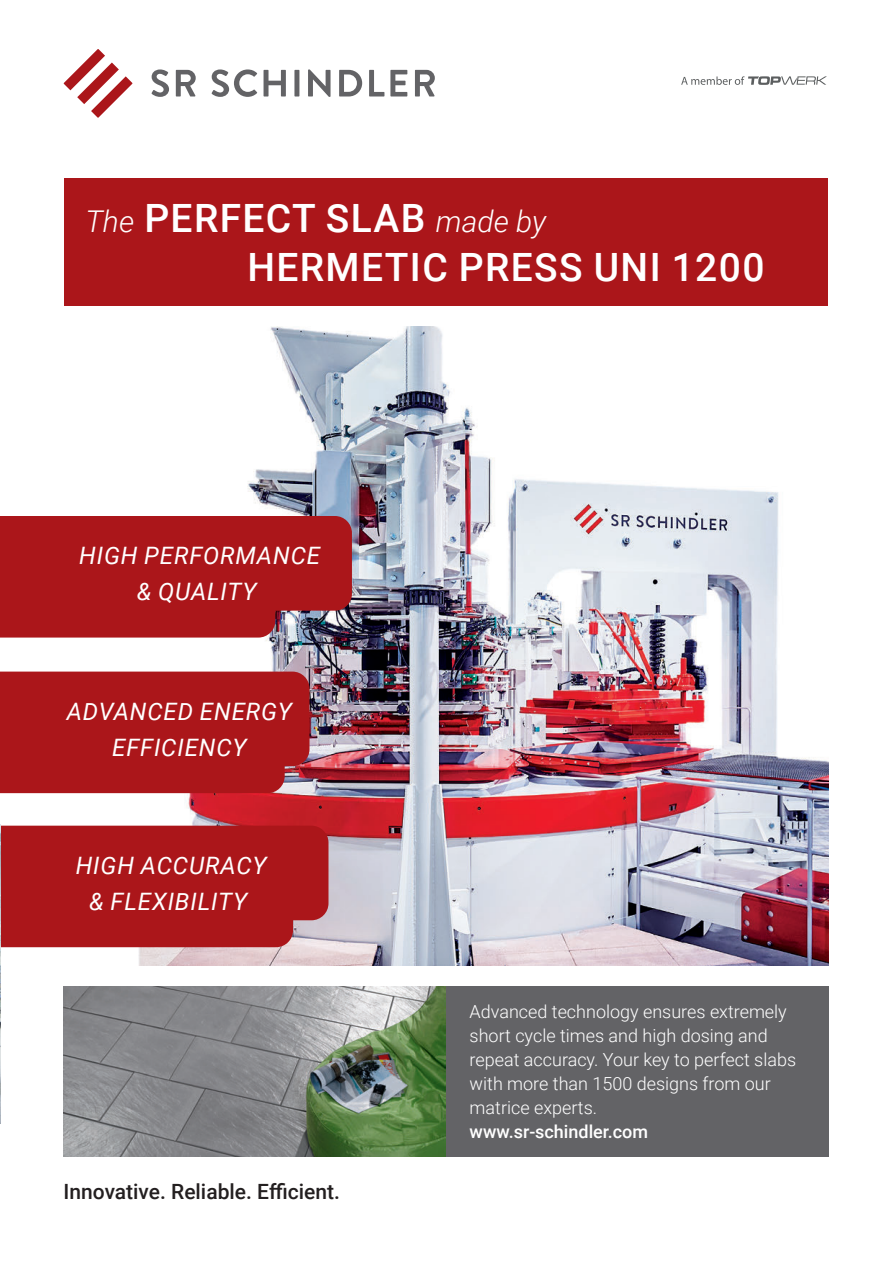
<style>
.page{position:relative;width:893px;height:1263px;background:#fff}
.page>*{position:absolute;margin:0;border:0;box-sizing:border-box;transform-origin:0 0}
.t1{font:500 39px/49.5px "Roboto";letter-spacing:.035em;color:#fff}
.t2{font:italic 24px/36px "Roboto";letter-spacing:.035em;color:#fff;text-align:center}
.t3{font:500 21px "Roboto";color:#231f20}
.t4{font:300 18px/24px "Roboto";color:#fff}
.t5{font:500 18px "Roboto";color:#fff}
.s1{font-weight:300;font-style:italic;font-size:30px}
</style>
<div class="page">
<div style="left:64px;top:178px;width:764px;height:128px;background:#ab161a"></div>
<svg style="left:64px;top:49px;width:69px;height:69px"></svg>
<svg style="left:151px;top:69px;width:18px;height:28px"></svg>
<svg style="left:176px;top:70px;width:20px;height:26px"></svg>
<svg style="left:211px;top:69px;width:46px;height:28px"></svg>
<svg style="left:264px;top:70px;width:22px;height:26px"></svg>
<div style="left:294px;top:70px;width:5px;height:26px;background:#636366"></div>
<svg style="left:308px;top:69px;width:23px;height:28px"></svg>
<svg style="left:339px;top:70px;width:23px;height:26px"></svg>
<svg style="left:369px;top:70px;width:15px;height:26px"></svg>
<svg style="left:390px;top:70px;width:17px;height:26px"></svg>
<svg style="left:415px;top:70px;width:20px;height:26px"></svg>
<svg style="left:681px;top:76px;width:146px;height:9px"></svg>
<div style="left:446px;top:986px;width:382px;height:170px;background:#636366"></div>
<img style="left:138px;top:327px;width:690px;height:638px">
<img style="left:64px;top:986px;width:382px;height:171px">
<div style="left:0;top:516px;width:352px;height:122px;background:#ab161a"></div>
<div style="left:0;top:672px;width:310px;height:121px;background:#ab161a"></div>
<div style="left:1px;top:826px;width:327px;height:121px;background:#ab161a"></div>
<img style="left:0;top:825px;width:1px;height:298px">
<h1 class="t1" style="left:247px;top:191px;width:519px;text-indent:-162px"><span class="s1">The</span> PERFECT SLAB <span class="s1">made by<br></span>HERMETIC PRESS UNI 1200</h1>
<h2 class="t2" style="left:79px;top:537px;width:242px">HIGH PERFORMANCE &amp; QUALITY</h2>
<h2 class="t2" style="left:67px;top:692px;width:227px">ADVANCED ENERGY<br>EFFICIENCY</h2>
<h2 class="t2" style="left:76px;top:846px;width:192px">HIGH ACCURACY &amp; FLEXIBILITY</h2>
<p class="t3" style="left:64px;top:1177px;width:278px">Innovative. Reliable. Efficient.</p>
<p class="t4" style="left:470px;top:999px;width:328px">Advanced technology ensures extremely short cycle times and high dosing and repeat accuracy. Your key to perfect slabs with more than 1500 designs from our matrice experts.</p>
<p class="t5" style="left:470px;top:1119px;width:180px">www.sr-schindler.com</p>
</div>
